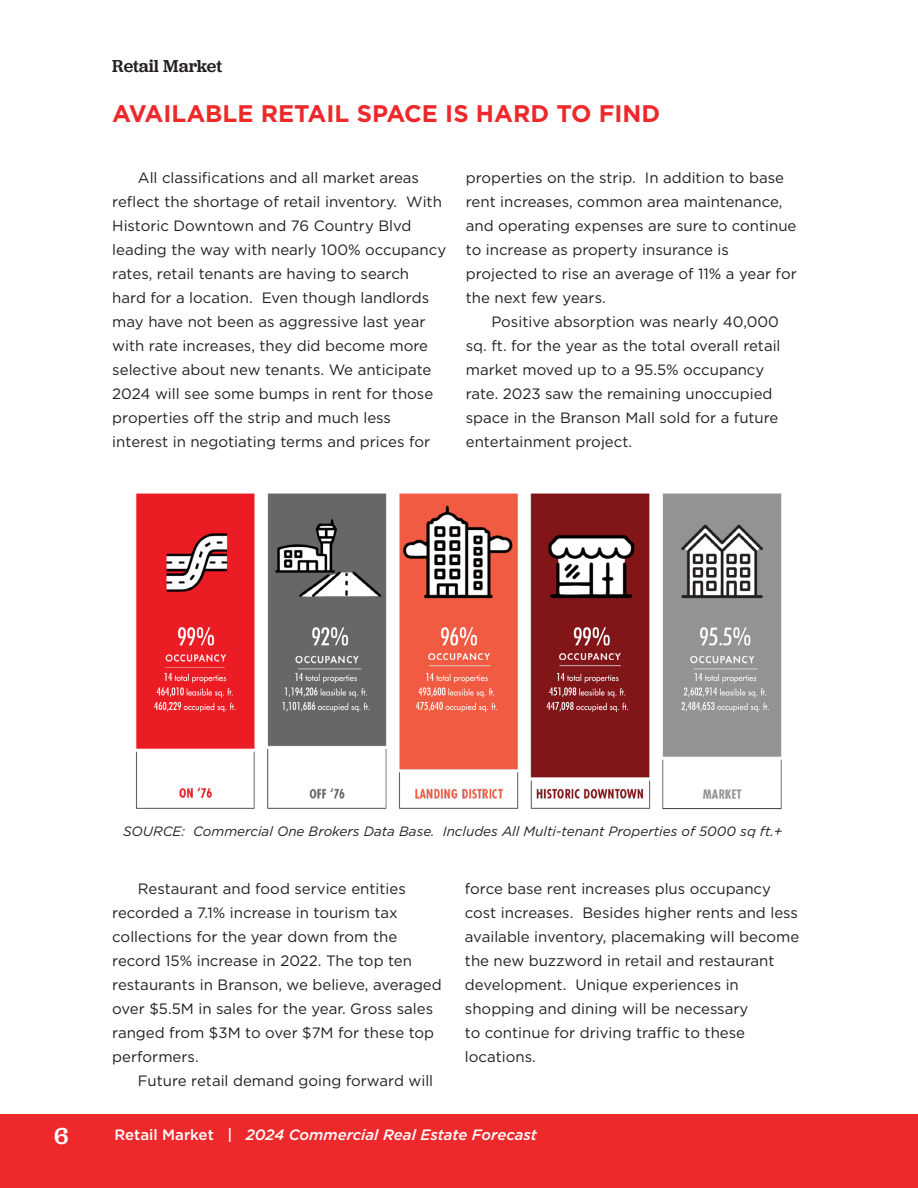
<style>
.page{position:relative;width:918px;height:1188px;background:#fff}
.page>*{position:absolute;margin:0;border:0;box-sizing:border-box;transform-origin:0 0}
.t1{font:700 24px "Gotham";color:#ee292c}
.t2{font:500 24px "Jubilat";color:#fff}
.t3{font:500 18px "Jubilat";letter-spacing:-.005em;color:#231f20}
.t4{font:15px/24px "Gotham";color:#231f20}
.t5{font:italic 500 15px "Gotham";color:#fff}
.t6{font:italic 13.5px "Gotham";color:#231f20}
.s1{font-style:normal}
</style>
<div class="page">
<div style="left:0;top:1115px;width:918px;height:73px;background:#ee292c"></div>
<img style="left:135px;top:493px;width:647px;height:317px">
<p class="t3" style="left:112px;top:54px;width:111px">Retail Market</p>
<p class="t1" style="left:112px;top:98px;width:550px">AVAILABLE RETAIL SPACE IS HARD TO FIND</p>
<p class="t4" style="left:112px;top:165px;width:335px;text-indent:26px">All classifications and all market areas reflect the shortage of retail inventory. With Historic Downtown and 76 Country Blvd leading the way with nearly 100% occupancy rates, retail tenants are having to search hard for a location. Even though landlords may have not been as aggressive last year with rate increases, they did become more selective about new tenants. We anticipate 2024 will see some bumps in rent for those properties off the strip and much less interest in negotiating terms and prices for</p>
<p class="t4" style="left:466px;top:165px;width:332px">properties on the strip. In addition to base rent increases, common area maintenance, and operating expenses are sure to continue to increase as property insurance is projected to rise an average of 11% a year for the next few years.</p>
<p class="t4" style="left:466px;top:309px;width:316px;text-indent:26px">Positive absorption was nearly 40,000 sq. ft. for the year as the total overall retail market moved up to a 95.5% occupancy rate. 2023 saw the remaining unoccupied space in the Branson Mall sold for a future entertainment project.</p>
<p class="t6" style="left:123px;top:823px;width:661px">SOURCE: Commercial One Brokers Data Base. Includes All Multi-tenant Properties of 5000 sq ft.+</p>
<p class="t4" style="left:112px;top:876px;width:331px;text-indent:26px">Restaurant and food service entities recorded a 7.1% increase in tourism tax collections for the year down from the record 15% increase in 2022. The top ten restaurants in Branson, we believe, averaged over $5.5M in sales for the year. Gross sales ranged from $3M to over $7M for these top performers.</p>
<p class="t4" style="left:138px;top:1068px;width:297px">Future retail demand going forward will</p>
<p class="t4" style="left:465px;top:876px;width:336px">force base rent increases plus occupancy cost increases. Besides higher rents and less available inventory, placemaking will become the new buzzword in retail and restaurant development. Unique experiences in shopping and dining will be necessary<br>to continue for driving traffic to these locations.</p>
<p class="t2" style="left:54px;top:1120px;width:16px">6</p>
<p class="t5" style="left:114px;top:1124px;width:424px"><span class="s1">Retail Market |</span> 2024 Commercial Real Estate Forecast</p>
</div>
